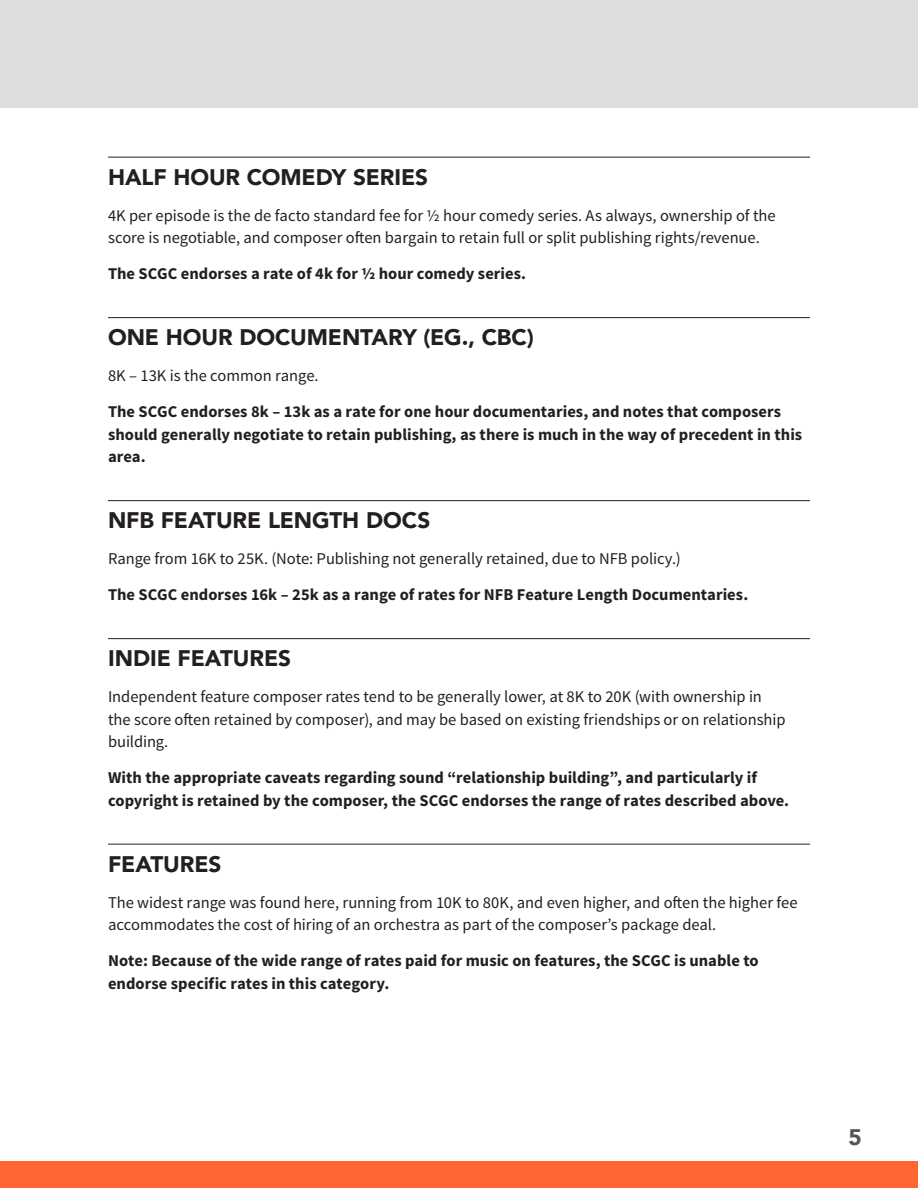
<style>
.page{position:relative;width:918px;height:1188px;background:#fff}
.page>*{position:absolute;margin:0;border:0;box-sizing:border-box;transform-origin:0 0}
.t1{font:900 22.5px "Avenir";color:#231f20}
.t2{font:900 22.5px "Avenir";color:#555}
.t3{font:16.5px/22.5px "Source Sans Pro";color:#231f20}
.Normal-endorse_copy{font:700 16.5px/22.5px "Source Sans Pro";color:#231f20}
</style>
<div class="page">
<div style="left:0;top:1161px;width:918px;height:27px;background:#f63"></div>
<div style="left:0;top:0;width:918px;height:108px;background:#dcdddf"></div>
<hr style="left:108px;top:157px;width:702px;height:1px;background:#231f20">
<hr style="left:108px;top:317px;width:702px;height:1px;background:#231f20">
<hr style="left:108px;top:500px;width:702px;height:1px;background:#231f20">
<hr style="left:108px;top:638px;width:702px;height:1px;background:#231f20">
<hr style="left:108px;top:844px;width:702px;height:1px;background:#231f20">
<p class="t1" style="left:108px;top:157px;width:322px">HALF HOUR COMEDY SERIES</p>
<p class="t3" style="left:108px;top:204px;width:669px">4K per episode is the de facto standard fee for ½ hour comedy series. As always, ownership of the score is negotiable, and composer often bargain to retain full or split publishing rights/revenue.</p>
<p class="Normal-endorse_copy" style="left:108px;top:263px;width:420px">The SCGC endorses a rate of 4k for ½ hour comedy series.</p>
<p class="t1" style="left:108px;top:318px;width:427px">ONE HOUR DOCUMENTARY (EG., CBC)</p>
<p class="t3" style="left:108px;top:365px;width:212px">8K – 13K is the common range.</p>
<p class="Normal-endorse_copy" style="left:108px;top:401px;width:696px">The SCGC endorses 8k – 13k as a rate for one hour documentaries, and notes that composers should generally negotiate to retain publishing, as there is much in the way of precedent in this area.</p>
<p class="t1" style="left:108px;top:501px;width:324px">NFB FEATURE LENGTH DOCS</p>
<p class="t3" style="left:108px;top:548px;width:574px">Range from 16K to 25K. (Note: Publishing not generally retained, due to NFB policy.)</p>
<p class="Normal-endorse_copy" style="left:108px;top:584px;width:642px">The SCGC endorses 16k – 25k as a range of rates for NFB Feature Length Documentaries.</p>
<p class="t1" style="left:108px;top:639px;width:185px">INDIE FEATURES</p>
<p class="t3" style="left:108px;top:686px;width:679px">Independent feature composer rates tend to be generally lower, at 8K to 20K (with ownership in the score often retained by composer), and may be based on existing friendships or on relationship building.</p>
<p class="Normal-endorse_copy" style="left:108px;top:767px;width:683px">With the appropriate caveats regarding sound “relationship building”, and particularly if copyright is retained by the composer, the SCGC endorses the range of rates described above.</p>
<p class="t1" style="left:108px;top:844px;width:115px">FEATURES</p>
<p class="t3" style="left:108px;top:891px;width:691px">The widest range was found here, running from 10K to 80K, and even higher, and often the higher fee accommodates the cost of hiring of an orchestra as part of the composer’s package deal.</p>
<p class="Normal-endorse_copy" style="left:108px;top:950px;width:652px">Note: Because of the wide range of rates paid for music on features, the SCGC is unable to endorse specific rates in this category.</p>
<h1 class="t2" style="left:849px;top:1118px;width:15px">5</h1>
</div>
